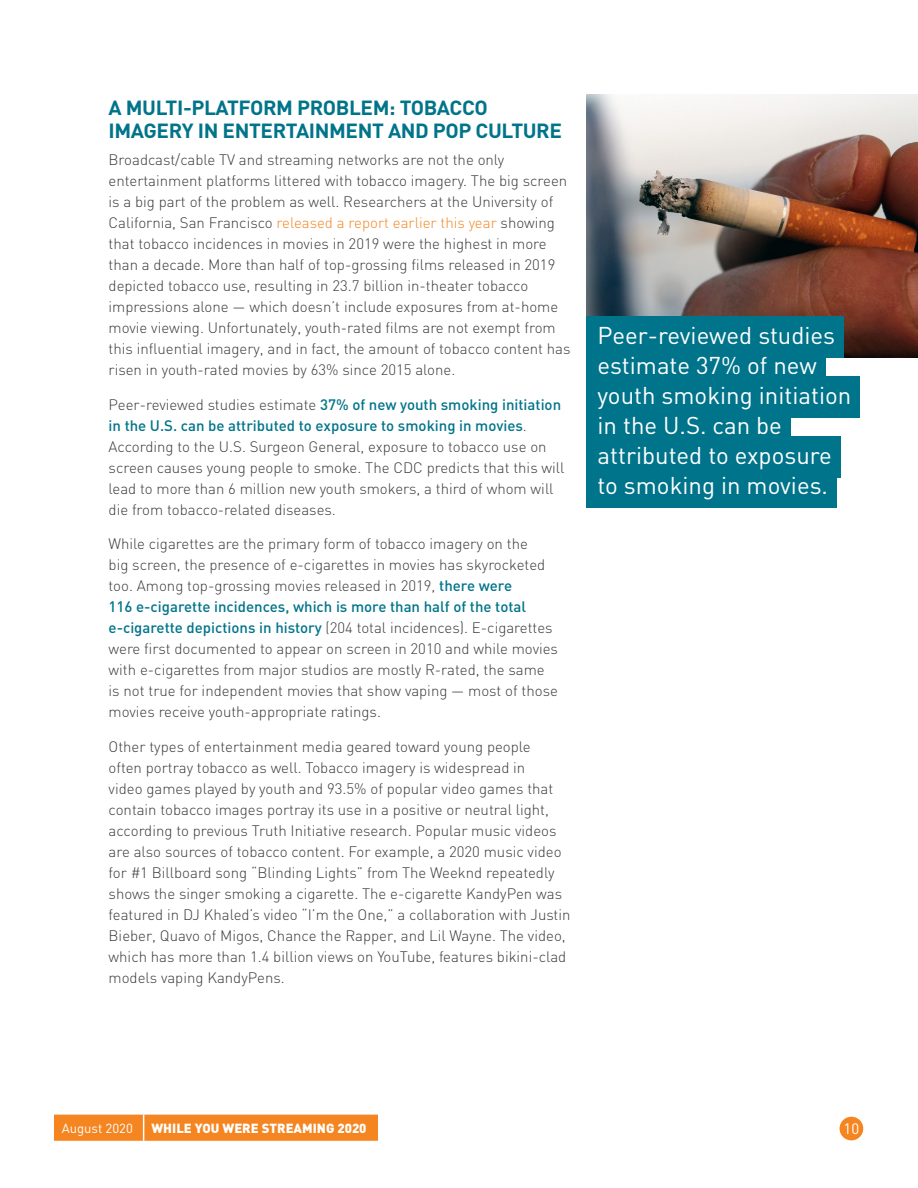
<style>
.page{position:relative;width:918px;height:1188px;background:#fff}
.page>*{position:absolute;margin:0;border:0;box-sizing:border-box;transform-origin:0 0}
.Callout{font:24px "DIN";color:#fff}
.t1{font:700 20.25px/22.5px "DIN";letter-spacing:-.02em;color:#00748a}
.Body{font:300 15px/21px "DIN";color:#3c3a3b}
.t2{font:15px "DIN";color:#fff}
.t3{font:900 13.05px "DIN";color:#fff}
.t4{font:13.05px "DIN";color:#fff}
.s1{color:#f58520}
.s2{font-weight:500;color:#00748a}
</style>
<div class="page">
<div style="left:840px;top:1117px;width:23px;height:23px;background:#f58520;border-radius:50%"></div>
<div style="left:54px;top:1115px;width:324px;height:26px;background:#f58520"></div>
<img style="left:587px;top:94px;width:331px;height:263px">
<div style="left:587px;top:316px;width:257px;height:42px;background:#00748a"></div>
<div style="left:587px;top:346px;width:239px;height:42px;background:#00748a"></div>
<div style="left:587px;top:376px;width:273px;height:42px;background:#00748a"></div>
<div style="left:587px;top:406px;width:204px;height:42px;background:#00748a"></div>
<div style="left:587px;top:436px;width:254px;height:42px;background:#00748a"></div>
<div style="left:587px;top:466px;width:250px;height:42px;background:#00748a"></div>
<h2 class="t1" style="left:109px;top:96px;width:455px">A MULTI-PLATFORM PROBLEM: TOBACCO<br>IMAGERY IN ENTERTAINMENT AND POP CULTURE</h2>
<p class="Body" style="left:109px;top:149px;width:463px">Broadcast/cable TV and streaming networks are not the only entertainment platforms littered with tobacco imagery. The big screen is a big part of the problem as well. Researchers at the University of California, San Francisco <span class="s1">released a report earlier this year</span> showing that tobacco incidences in movies in 2019 were the highest in more than a decade. More than half of top-grossing films released in 2019 depicted tobacco use, resulting in 23.7 billion in-theater tobacco impressions alone — which doesn’t include exposures from at-home movie viewing. Unfortunately, youth-rated films are not exempt from this influential imagery, and in fact, the amount of tobacco content has risen in youth-rated movies by 63% since 2015 alone.</p>
<p class="Body" style="left:109px;top:394px;width:457px">Peer-reviewed studies estimate <span class="s2">37% of new youth smoking initiation in the U.S. can be attributed to exposure to smoking in movies</span>.<br>According to the U.S. Surgeon General, exposure to tobacco use on screen causes young people to smoke. The CDC predicts that this will lead to more than 6 million new youth smokers, a third of whom will die from tobacco-related diseases.</p>
<p class="Body" style="left:109px;top:533px;width:451px">While cigarettes are the primary form of tobacco imagery on the<br>big screen, the presence of e-cigarettes in movies has skyrocketed too. Among top-grossing movies released in 2019, <span class="s2">there were<br>116 e-cigarette incidences, which is more than half of the total e-cigarette depictions in history</span> (204 total incidences). E-cigarettes were first documented to appear on screen in 2010 and while movies with e-cigarettes from major studios are mostly R-rated, the same is not true for independent movies that show vaping — most of those movies receive youth-appropriate ratings.</p>
<p class="Body" style="left:109px;top:736px;width:464px">Other types of entertainment media geared toward young people<br>often portray tobacco as well. Tobacco imagery is widespread in<br>video games played by youth and 93.5% of popular video games that contain tobacco images portray its use in a positive or neutral light, according to previous Truth Initiative research. Popular music videos are also sources of tobacco content. For example, a 2020 music video for #1 Billboard song “Blinding Lights” from The Weeknd repeatedly shows the singer smoking a cigarette. The e-cigarette KandyPen was featured in DJ Khaled’s video “I’m the One,” a collaboration with Justin Bieber, Quavo of Migos, Chance the Rapper, and Lil Wayne. The video, which has more than 1.4 billion views on YouTube, features bikini-clad models vaping KandyPens.</p>
<p class="Callout" style="left:598px;top:321px;width:239px">Peer-reviewed studies</p>
<p class="Callout" style="left:598px;top:351px;width:221px">estimate 37% of new</p>
<p class="Callout" style="left:598px;top:381px;width:255px">youth smoking initiation</p>
<p class="Callout" style="left:598px;top:411px;width:186px">in the U.S. can be</p>
<p class="Callout" style="left:598px;top:441px;width:236px">attributed to exposure</p>
<p class="Callout" style="left:598px;top:471px;width:232px">to smoking in movies.</p>
<p class="t4" style="left:62px;top:1120px;width:73px">August 2020</p>
<p class="t3" style="left:151px;top:1120px;width:217px">WHILE YOU WERE STREAMING 2020</p>
<p class="t2" style="left:844px;top:1119px;width:17px">10</p>
</div>
